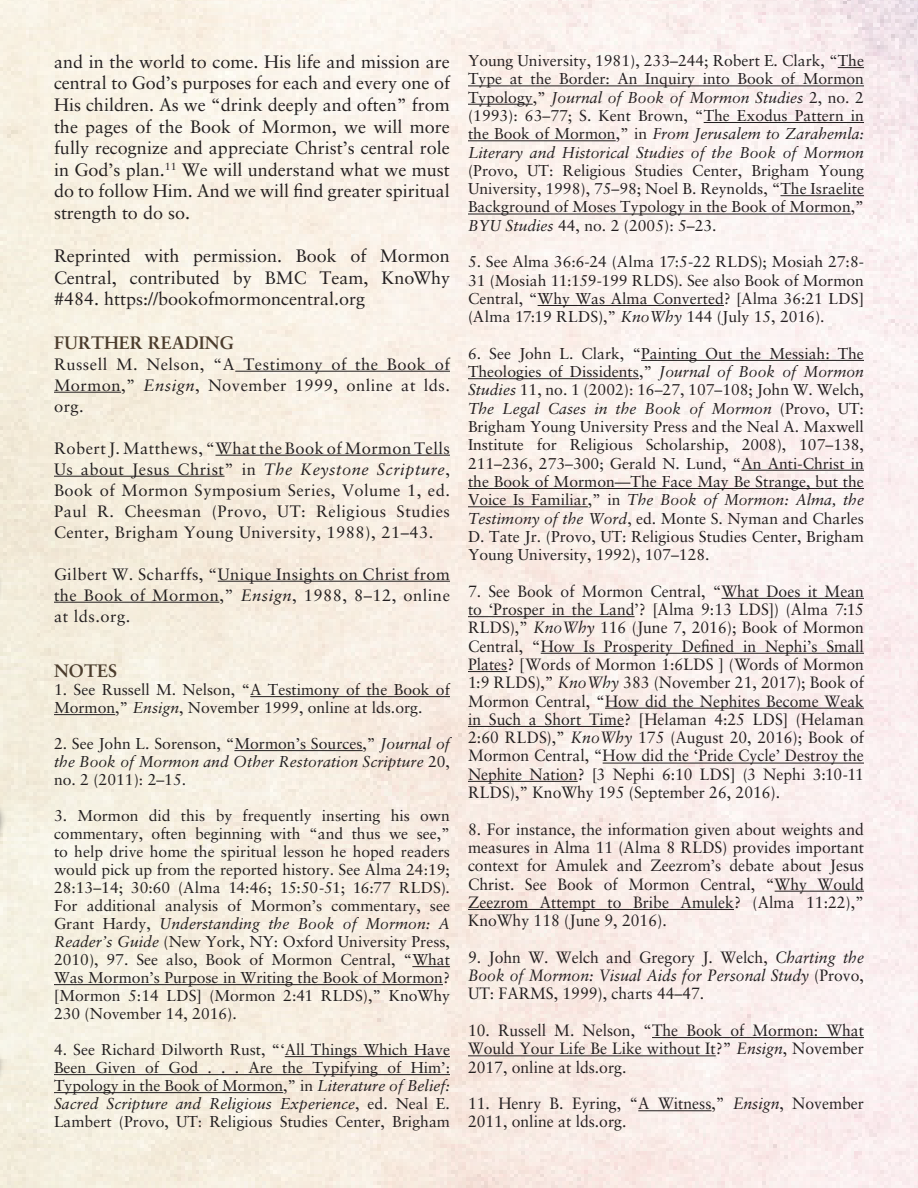
<style>
.page{position:relative;width:918px;height:1188px;background:#fff}
.page>*{position:absolute;margin:0;border:0;box-sizing:border-box;transform-origin:0 0}
.t1{font:18px/21.6px "Sabon LT Pro";color:#231f20;text-align:justify}
.t2{font:700 18px "Sabon LT Pro";color:#4b3c2c}
.t3{font:16.5px/21px "Sabon LT Pro";letter-spacing:.03em;color:#231f20;text-align:justify}
.t4{font:16.35px/18.3px "Sabon LT Pro";color:#231f20;text-align:justify;scale:.96 1}
.t5{font:15.75px/18.3px "Sabon LT Pro";color:#231f20;text-align:justify}
.s1{font-style:italic}
</style>
<div class="page">
<img style="left:0;top:0;width:918px;height:1188px">
<hr style="left:235px;top:371px;width:215px;height:1px;background:#231f20">
<hr style="left:54px;top:392px;width:67px;height:1px;background:#231f20">
<hr style="left:215px;top:455px;width:235px;height:1px;background:#231f20">
<hr style="left:54px;top:476px;width:171px;height:1px;background:#231f20">
<hr style="left:218px;top:581px;width:232px;height:1px;background:#231f20">
<hr style="left:54px;top:602px;width:165px;height:1px;background:#231f20">
<hr style="left:250px;top:696px;width:200px;height:1px;background:#231f20">
<hr style="left:54px;top:714px;width:61px;height:1px;background:#231f20">
<hr style="left:234px;top:750px;width:129px;height:1px;background:#231f20">
<hr style="left:412px;top:966px;width:38px;height:1px;background:#231f20">
<hr style="left:54px;top:984px;width:389px;height:1px;background:#231f20">
<hr style="left:285px;top:1056px;width:165px;height:1px;background:#231f20">
<hr style="left:54px;top:1074px;width:396px;height:1px;background:#231f20">
<hr style="left:54px;top:1092px;width:229px;height:1px;background:#231f20">
<img style="left:0;top:451px;width:15px;height:718px">
<svg style="left:838px;top:67px;width:26px;height:1px"></svg>
<hr style="left:468px;top:86px;width:396px;height:1px;background:#231f20">
<hr style="left:468px;top:104px;width:65px;height:1px;background:#231f20">
<hr style="left:704px;top:122px;width:160px;height:1px;background:#231f20">
<hr style="left:468px;top:140px;width:148px;height:1px;background:#231f20">
<hr style="left:780px;top:195px;width:84px;height:1px;background:#231f20">
<hr style="left:468px;top:214px;width:383px;height:1px;background:#231f20">
<hr style="left:538px;top:305px;width:186px;height:1px;background:#231f20">
<hr style="left:641px;top:360px;width:223px;height:1px;background:#231f20">
<hr style="left:468px;top:378px;width:171px;height:1px;background:#231f20">
<hr style="left:741px;top:470px;width:123px;height:1px;background:#231f20">
<hr style="left:468px;top:488px;width:396px;height:1px;background:#231f20">
<hr style="left:468px;top:506px;width:120px;height:1px;background:#231f20">
<hr style="left:722px;top:598px;width:142px;height:1px;background:#231f20">
<hr style="left:468px;top:616px;width:167px;height:1px;background:#231f20">
<hr style="left:541px;top:653px;width:323px;height:1px;background:#231f20">
<hr style="left:468px;top:671px;width:39px;height:1px;background:#231f20">
<hr style="left:605px;top:708px;width:259px;height:1px;background:#231f20">
<hr style="left:468px;top:726px;width:156px;height:1px;background:#231f20">
<hr style="left:603px;top:763px;width:261px;height:1px;background:#231f20">
<hr style="left:468px;top:781px;width:110px;height:1px;background:#231f20">
<hr style="left:775px;top:891px;width:89px;height:1px;background:#231f20">
<hr style="left:468px;top:909px;width:266px;height:1px;background:#231f20">
<hr style="left:652px;top:1037px;width:212px;height:1px;background:#231f20">
<hr style="left:468px;top:1055px;width:248px;height:1px;background:#231f20">
<hr style="left:638px;top:1110px;width:73px;height:1px;background:#231f20">
<p class="t1" style="left:54px;top:50px;width:398px">and in the world to come. His life and mission are central to God’s purposes for each and every one of His children. As we “drink deeply and often” from the pages of the Book of Mormon, we will more fully recognize and appreciate Christ’s central role in God’s plan.<sup>11</sup> We will understand what we must do to follow Him. And we will find greater spiritual strength to do so.</p>
<p class="t1" style="left:54px;top:245px;width:398px">Reprinted with permission. Book of Mormon Central, contributed by BMC Team, KnoWhy #484. https://bookofmormoncentral.org</p>
<p class="t2" style="left:54px;top:331px;width:181px">FURTHER READING</p>
<p class="t3" style="left:54px;top:353px;width:398px">Russell M. Nelson, “A Testimony of the Book of Mormon,” <span class="s1">Ensign</span>, November 1999, online at lds. org.</p>
<p class="t3" style="left:54px;top:437px;width:398px">Robert J. Matthews, “What the Book of Mormon Tells Us about Jesus Christ” in <span class="s1">The Keystone Scripture</span>, Book of Mormon Symposium Series, Volume 1, ed.<br>Paul R. Cheesman (Provo, UT: Religious Studies Center, Brigham Young University, 1988), 21–43.</p>
<p class="t3" style="left:54px;top:563px;width:398px">Gilbert W. Scharffs, “Unique Insights on Christ from the Book of Mormon,” <span class="s1">Ensign</span>, 1988, 8–12, online at lds.org.</p>
<p class="t2" style="left:54px;top:659px;width:64px">NOTES</p>
<p class="t5" style="left:54px;top:680px;width:397px">1. See Russell M. Nelson, “A Testimony of the Book of<br>Mormon,” <span class="s1">Ensign</span>, November 1999, online at lds.org.</p>
<p class="t5" style="left:54px;top:734px;width:398px">2. See John L. Sorenson, “Mormon’s Sources,” <span class="s1">Journal of the Book of Mormon and Other Restoration Scripture</span> 20, no. 2 (2011): 2–15.</p>
<p class="t5" style="left:54px;top:806px;width:398px">3. Mormon did this by frequently inserting his own commentary, often beginning with “and thus we see,” to help drive home the spiritual lesson he hoped readers would pick up from the reported history. See Alma 24:19; 28:13–14; 30:60 (Alma 14:46; 15:50-51; 16:77 RLDS).<br>For additional analysis of Mormon’s commentary, see Grant Hardy, <span class="s1">Understanding the Book of Mormon: A Reader’s Guide</span> (New York, NY: Oxford University Press, 2010), 97. See also, Book of Mormon Central, “What Was Mormon’s Purpose in Writing the Book of Mormon? [Mormon 5:14 LDS] (Mormon 2:41 RLDS),” KnoWhy 230 (November 14, 2016).</p>
<p class="t5" style="left:54px;top:1040px;width:398px">4. See Richard Dilworth Rust, “‘All Things Which Have Been Given of God . . . Are the Typifying of Him’:<br>Typology in the Book of Mormon,” in <span class="s1">Literature of Belief:<br>Sacred Scripture and Religious Experience</span>, ed. Neal E.<br>Lambert (Provo, UT: Religious Studies Center, Brigham</p>
<p class="t5" style="left:468px;top:51px;width:398px">Young University, 1981), 233–244; Robert E. Clark, “The Type at the Border: An Inquiry into Book of Mormon Typology,” <span class="s1">Journal of Book of Mormon Studies</span> 2, no. 2 (1993): 63–77; S. Kent Brown, “The Exodus Pattern in the Book of Mormon,” in <span class="s1">From Jerusalem to Zarahemla:<br>Literary and Historical Studies of the Book of Mormon </span>(Provo, UT: Religious Studies Center, Brigham Young University, 1998), 75–98; Noel B. Reynolds, “The Israelite Background of Moses Typology in the Book of Mormon,” <span class="s1">BYU Studies</span> 44, no. 2 (2005): 5–23.</p>
<p class="t5" style="left:468px;top:252px;width:398px">5. See Alma 36:6-24 (Alma 17:5-22 RLDS); Mosiah 27:8- 31 (Mosiah 11:159-199 RLDS). See also Book of Mormon Central, “Why Was Alma Converted? [Alma 36:21 LDS] (Alma 17:19 RLDS),” <span class="s1">KnoWhy</span> 144 (July 15, 2016).</p>
<p class="t5" style="left:468px;top:344px;width:398px">6. See John L. Clark, “Painting Out the Messiah: The Theologies of Dissidents,” <span class="s1">Journal of Book of Mormon Studies</span> 11, no. 1 (2002): 16–27, 107–108; John W. Welch, <span class="s1">The Legal Cases in the Book of Mormon</span> (Provo, UT:<br>Brigham Young University Press and the Neal A. Maxwell Institute for Religious Scholarship, 2008), 107–138, 211–236, 273–300; Gerald N. Lund, “An Anti-Christ in the Book of Mormon—The Face May Be Strange, but the Voice Is Familiar,” in <span class="s1">The Book of Mormon: Alma, the Testimony of the Word</span>, ed. Monte S. Nyman and Charles D. Tate Jr. (Provo, UT: Religious Studies Center, Brigham Young University, 1992), 107–128.</p>
<p class="t4" style="left:468px;top:581px;width:414px">7. See Book of Mormon Central, “What Does it Mean to ‘Prosper in the Land’? [Alma 9:13 LDS]) (Alma 7:15<br>RLDS),” <span class="s1">KnoWhy</span> 116 (June 7, 2016); Book of Mormon Central, “How Is Prosperity Defined in Nephi’s Small Plates? [Words of Mormon 1:6LDS ] (Words of Mormon 1:9 RLDS),” <span class="s1">KnoWhy</span> 383 (November 21, 2017); Book of Mormon Central, “How did the Nephites Become Weak in Such a Short Time? [Helaman 4:25 LDS] (Helaman 2:60 RLDS),” <span class="s1">KnoWhy</span> 175 (August 20, 2016); Book of Mormon Central, “How did the ‘Pride Cycle’ Destroy the Nephite Nation? [3 Nephi 6:10 LDS] (3 Nephi 3:10-11<br>RLDS),” KnoWhy 195 (September 26, 2016).</p>
<p class="t4" style="left:468px;top:819px;width:414px">8. For instance, the information given about weights and measures in Alma 11 (Alma 8 RLDS) provides important context for Amulek and Zeezrom’s debate about Jesus Christ. See Book of Mormon Central, “Why Would Zeezrom Attempt to Bribe Amulek? (Alma 11:22),” KnoWhy 118 (June 9, 2016).</p>
<p class="t4" style="left:468px;top:947px;width:414px">9. John W. Welch and Gregory J. Welch, <span class="s1">Charting the Book of Mormon: Visual Aids for Personal Study</span> (Provo, UT: FARMS, 1999), charts 44–47.</p>
<p class="t4" style="left:468px;top:1021px;width:414px">10. Russell M. Nelson, “The Book of Mormon: What Would Your Life Be Like without It?” <span class="s1">Ensign</span>, November 2017, online at lds.org.</p>
<p class="t4" style="left:468px;top:1094px;width:414px">11. Henry B. Eyring, “A Witness,” <span class="s1">Ensign</span>, November<br>2011, online at lds.org.</p>
</div>
